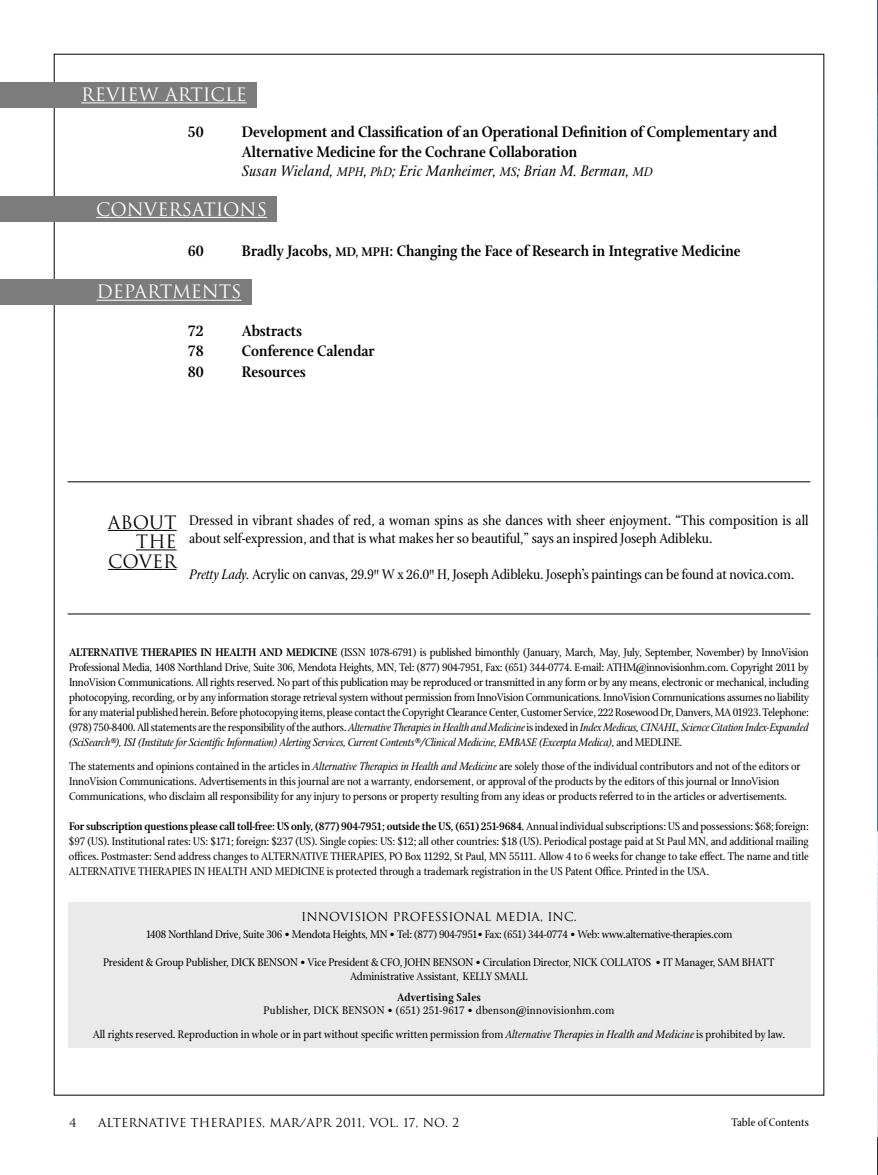
<style>
.page{position:relative;width:878px;height:1175px;background:#fff}
.page>*{position:absolute;margin:0;border:0;box-sizing:border-box;transform-origin:0 0}
.t1{font:18px "Trajan";color:#fff}
.t2{font:18px/19.5px "Trajan";color:#000;text-align:right}
.t3{font:600 16.5px/19.8px "Stone Print";color:#000}
.t4{font:15px/18px "Stone Print";letter-spacing:-.005em;color:#000}
.t5{font:12px/15px "Stone Print";letter-spacing:-.01em;color:#000;text-align:center}
.t6{font:12px "Trajan";color:#000}
.s1{font-weight:400;font-style:italic}
.s2{font-weight:400;font-style:italic;font-size:13.5px}
.s3{font-size:13.5px}
.s4{font-style:italic}
.s5{font-weight:600}
.s6{font-family:"Trajan"}
</style>
<div class="page">
<hr style="left:108px;top:530px;width:69px;height:1px;background:#000">
<hr style="left:136px;top:549px;width:41px;height:1px;background:#000">
<hr style="left:108px;top:569px;width:69px;height:1px;background:#000">
<hr style="left:68px;top:613px;width:742px;height:1px;background:#000">
<hr style="left:68px;top:481px;width:742px;height:1px;background:#000">
<div style="left:0;top:197px;width:277px;height:25px;background:#7c7c7c"></div>
<hr style="left:96px;top:217px;width:171px;height:1px;background:#fff">
<div style="left:0;top:280px;width:251px;height:25px;background:#7c7c7c"></div>
<hr style="left:96px;top:300px;width:145px;height:1px;background:#fff">
<div style="left:68px;top:902px;width:742px;height:145px;background:#eaeaea"></div>
<div style="left:0;top:82px;width:256px;height:25px;background:#7c7c7c"></div>
<hr style="left:81px;top:102px;width:166px;height:1px;background:#fff">
<img style="left:877px;top:93px;width:1px;height:1044px">
<hr style="left:877px;top:0;width:1px;height:93px;background:#392e7a">
<hr style="left:877px;top:1137px;width:1px;height:37px;background:#000">
<p class="t1" style="left:81px;top:84px;width:167px">REVIEW ARTICLE</p>
<p class="t3" style="left:188px;top:121px;width:17px">50</p>
<p class="t3" style="left:242px;top:121px;width:537px">Development and Classification of an Operational Definition of Complementary and<br>Alternative Medicine for the Cochrane Collaboration<br><span class="s1">Susan Wieland,</span> <span class="s2">MPH</span><span class="s1">,</span> <span class="s2">PhD</span><span class="s1">; Eric Manheimer,</span> <span class="s2">MS</span><span class="s1">; Brian M. Berman,</span> <span class="s2">MD</span></p>
<p class="t1" style="left:96px;top:198px;width:172px">CONVERSATIONS</p>
<p class="t3" style="left:188px;top:241px;width:17px">60</p>
<p class="t3" style="left:242px;top:241px;width:500px">Bradly Jacobs, <span class="s3">MD, MPH</span>: Changing the Face of Research in Integrative Medicine</p>
<p class="t1" style="left:96px;top:281px;width:146px">DEPARTMENTS</p>
<p class="t3" style="left:188px;top:321px;width:17px">72</p>
<p class="t3" style="left:242px;top:321px;width:62px">Abstracts</p>
<p class="t3" style="left:188px;top:341px;width:17px">78</p>
<p class="t3" style="left:242px;top:341px;width:134px">Conference Calendar</p>
<p class="t3" style="left:188px;top:361px;width:17px">80</p>
<p class="t3" style="left:242px;top:361px;width:65px">Resources</p>
<p class="t2" style="left:108px;top:512px;width:70px">ABOUT<br>THE<br>COVER</p>
<p class="t4" style="left:189px;top:511px;width:621px">Dressed in vibrant shades of red, a woman spins as she dances with sheer enjoyment. “This composition is all about self-expression, and that is what makes her so beautiful,” says an inspired Joseph Adibleku.</p>
<p class="t4" style="left:189px;top:565px;width:606px"><span class="s4">Pretty Lady.</span> Acrylic on canvas, 29.9" W x 26.0" H, Joseph Adibleku. Joseph’s paintings can be found at novica.com.</p>
<p class="t5" style="left:69px;top:645px;width:741px;text-align:justify"><span class="s5">ALTERNATIVE THERAPIES IN HEALTH AND MEDICINE</span> (ISSN 1078-6791) is published bimonthly (January, March, May, July, September, November) by InnoVision Professional Media, 1408 Northland Drive, Suite 306, Mendota Heights, MN, Tel: (877) 904-7951, Fax: (651) 344-0774. E-mail: ATHM@innovisionhm.com. Copyright 2011 by InnoVision Communications. All rights reserved. No part of this publication may be reproduced or transmitted in any form or by any means, electronic or mechanical, including photocopying, recording, or by any information storage retrieval system without permission from InnoVision Communications. InnoVision Communications assumes no liability for any material published herein. Before photocopying items, please contact the Copyright Clearance Center, Customer Service, 222 Rosewood Dr, Danvers, MA 01923. Telephone: (978) 750-8400. All statements are the responsibility of the authors. <span class="s4">AlternativeTherapiesinHealth andMedicine</span>is indexed in <span class="s4">IndexMedicus,CINAHL, ScienceCitation Index-Expanded (SciSearch®), ISI (Institutefor Scientific Information) Alerting Services, Current Contents®/Clinical Medicine, EMBASE (Excerpta Medica),</span> and MEDLINE.</p>
<p class="t5" style="left:69px;top:759px;width:733px;text-align:left">The statements and opinions contained in the articles in <span class="s4">Alternative Therapies in Health and Medicine</span> are solely those of the individual contributors and not of the editors or<br>InnoVision Communications. Advertisements in this journal are not a warranty, endorsement, or approval of the products by the editors of this journal or InnoVision<br>Communications, who disclaim all responsibility for any injury to persons or property resulting from any ideas or products referred to in the articles or advertisements.</p>
<p class="t5" style="left:69px;top:819px;width:741px;text-align:justify"><span class="s5">Forsubscription questions please calltoll-free:US only,(877) 904-7951; outside theUS,(651) 251-9684.</span>Annual individual subscriptions: US and possessions: $68; foreign: $97 (US). Institutional rates: US: $171; foreign: $237 (US). Single copies: US: $12; all other countries: $18 (US). Periodical postage paid at St Paul MN, and additional mailing offices. Postmaster: Send address changes to ALTERNATIVE THERAPIES, PO Box 11292, St Paul, MN 55111. Allow 4 to 6 weeks for change to take effect. The name and title ALTERNATIVE THERAPIES IN HEALTH AND MEDICINE is protected through a trademark registration in the US Patent Office. Printed in the USA.</p>
<p class="t5" style="left:146px;top:909px;width:588px;line-height:16.5px"><span class="s6">INNOVISION PROFESSIONAL MEDIA, INC.<br></span>1408 Northland Drive, Suite 306 • Mendota Heights, MN • Tel: (877) 904-7951• Fax: (651) 344-0774 • Web: www.alternative-therapies.com</p>
<p class="t5" style="left:103px;top:955px;width:162px">President &amp; Group Publisher, dick benson</p>
<p class="t5" style="left:300px;top:955px;width:116px">• Vice President &amp; CFO, John</p>
<p class="t5" style="left:433px;top:955px;width:8px">benson</p>
<p class="t5" style="left:475px;top:955px;width:251px">• Circulation Director, NICK COLLATOS • IT Manager, sam</p>
<p class="t5" style="left:741px;top:955px;width:8px">bhatt</p>
<p class="t5" style="left:350px;top:965px;width:179px;line-height:21px">Administrative Assistant, KELLY SMALL<br><span class="s5">Advertising Sales</span></p>
<p class="t5" style="left:93px;top:998px;width:694px;line-height:24px">Publisher, DICK BENSON • (651) 251-9617 • dbenson@innovisionhm.com<br>All rights reserved. Reproduction in whole or in part without specific written permission from <span class="s4">Alternative Therapies in Health and Medicine</span> is prohibited by law.</p>
<p class="t6" style="left:69px;top:1115px;width:9px">4</p>
<p class="t6" style="left:98px;top:1115px;width:363px">ALTERNATIVE THERAPIES, MAR/APR 2011, VOL. 17, NO. 2</p>
<p class="t5" style="left:731px;top:1115px;width:79px">Table of Contents</p>
</div>
